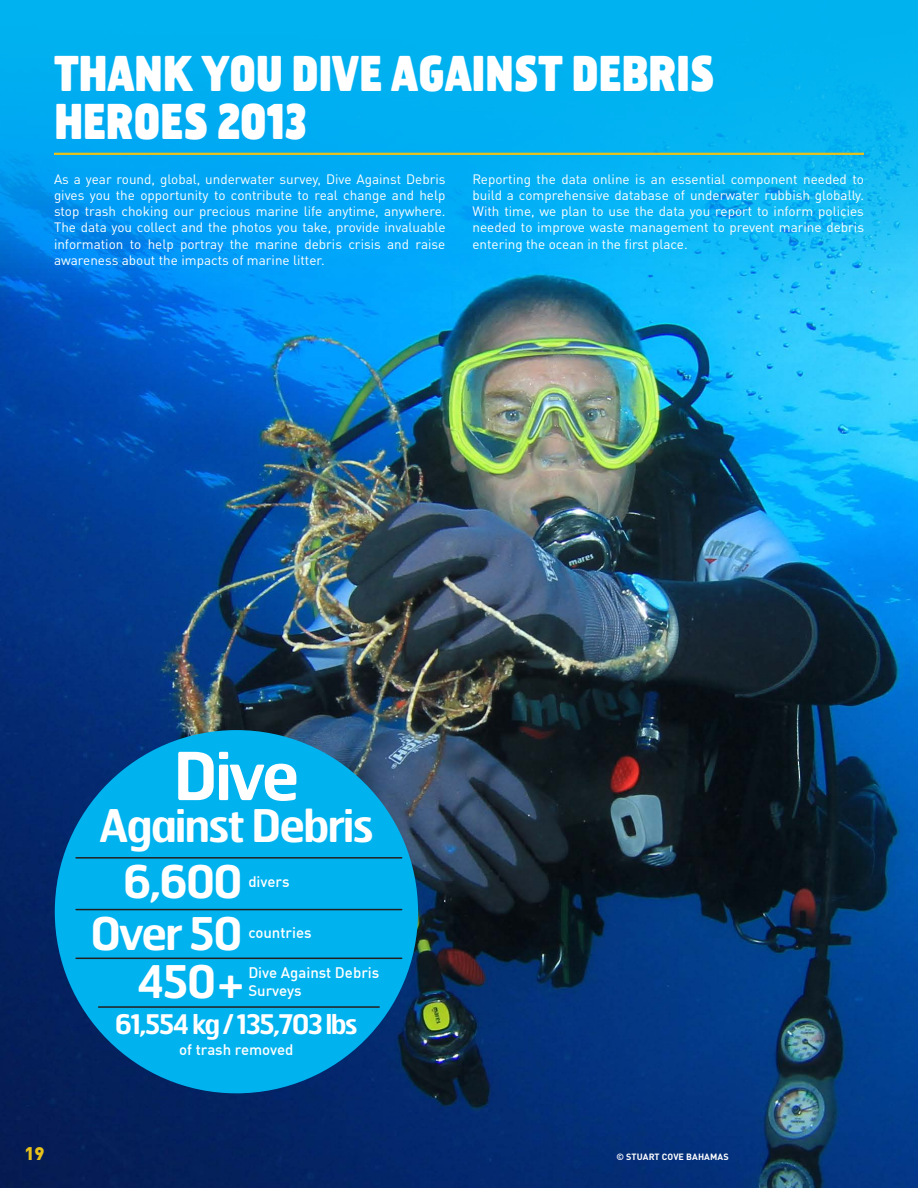
<style>
.page{position:relative;width:918px;height:1188px;background:#fff}
.page>*{position:absolute;margin:0;border:0;box-sizing:border-box;transform-origin:0 0}
.t1{font:600 66px "Hermes FB";color:#fff}
.t2{font:900 48px/48px "Hermes FB";letter-spacing:-.015em;color:#fff;scale:.79 1}
.t3{font:600 45px "Hermes FB";letter-spacing:-.05em;color:#fff}
.t4{font:600 27px "Hermes FB";letter-spacing:-.07em;color:#fff}
.t5{font:900 18px "DIN Offc";color:#e8c11a}
.t6{font:500 15px "DIN Offc";color:#fff}
.t7{font:13.5px/16.2px "DINOT";color:#fff;text-align:justify}
.t8{font:700 9px "DINOT";letter-spacing:.01em;color:#fff}
</style>
<div class="page">
<img style="left:0;top:0;width:918px;height:1188px">
<hr style="left:54px;top:153px;width:810px;height:2px;background:#e8c11a">
<div style="left:55px;top:730px;width:363px;height:363px;background:#00b3ef;border-radius:50%"></div>
<hr style="left:76px;top:857px;width:326px;height:2px;background:#231f20">
<hr style="left:76px;top:909px;width:326px;height:1px;background:#231f20">
<hr style="left:76px;top:958px;width:326px;height:1px;background:#231f20">
<hr style="left:99px;top:1006px;width:280px;height:2px;background:#231f20">
<h2 class="t2" style="left:54px;top:47px;width:838px">THANK YOU DIVE AGAINST DEBRIS<br>HEROES 2013</h2>
<p class="t7" style="left:54px;top:171px;width:393px">As a year round, global, underwater survey, Dive Against Debris gives you the opportunity to contribute to real change and help stop trash choking our precious marine life anytime, anywhere.<br>The data you collect and the photos you take, provide invaluable information to help portray the marine debris crisis and raise awareness about the impacts of marine litter.</p>
<p class="t7" style="left:472px;top:171px;width:393px">Reporting the data online is an essential component needed to build a comprehensive database of underwater rubbish globally.<br>With time, we plan to use the data you report to inform policies needed to improve waste management to prevent marine debris entering the ocean in the first place.</p>
<h3 class="t5" style="left:25px;top:1141px;width:22px">19</h3>
<h1 class="t1" style="left:173px;top:733px;width:128px">Dive</h1>
<h3 class="t3" style="left:99px;top:797px;width:277px">Against Debris</h3>
<h3 class="t3" style="left:123px;top:853px;width:122px">6,600</h3>
<p class="t6" style="left:248px;top:872px;width:43px">divers</p>
<h3 class="t3" style="left:90px;top:904px;width:154px">Over 50</h3>
<p class="t6" style="left:248px;top:923px;width:65px">countries</p>
<h3 class="t3" style="left:137px;top:953px;width:107px">450+</h3>
<p class="t6" style="left:248px;top:963px;width:133px">Dive Against Debris</p>
<p class="t6" style="left:248px;top:981px;width:55px">Surveys</p>
<h3 class="t4" style="left:115px;top:1007px;width:244px">61,554 kg / 135,703 lbs</h3>
<p class="t6" style="left:179px;top:1040px;width:116px">of trash removed</p>
<p class="t8" style="left:616px;top:1151px;width:114px">© STUART COVE BAHAMAS</p>
</div>
